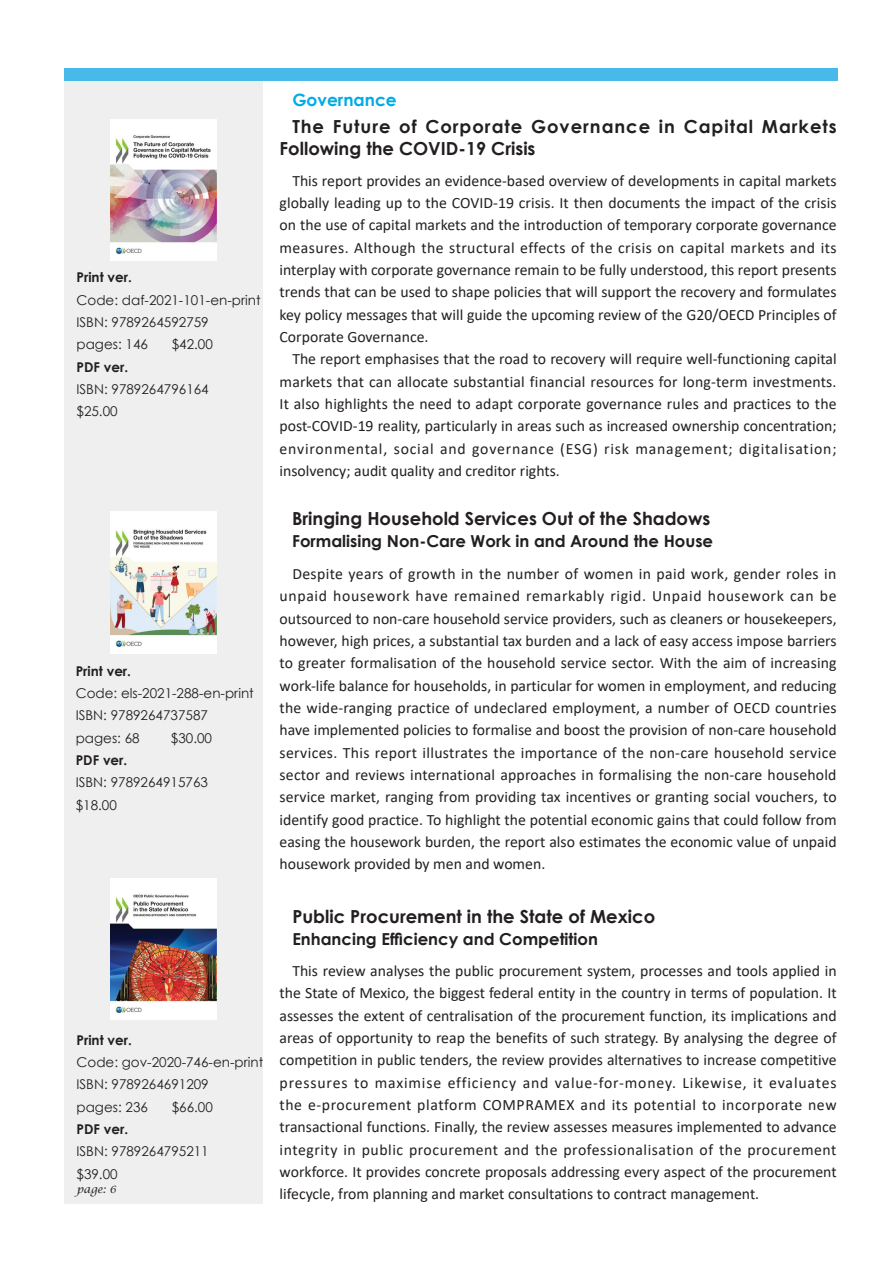
<style>
.page{position:relative;width:893px;height:1263px;background:#fff}
.page>*{position:absolute;margin:0;border:0;box-sizing:border-box;transform-origin:0 0}
.t1{font:700 18px "Century Gothic";color:#231f20}
.t2{font:700 18px/22.4px "Century Gothic";letter-spacing:.055em;color:#231f20}
.t3{font:700 16.95px "Century Gothic";color:#00abe5}
.t4{font:700 16.5px "Century Gothic";color:#231f20}
.t5{font:15.75px/22.4px "Calibri";color:#231f20;text-align:justify}
.t6{font:13.5px "Century Gothic";color:#231f20}
.t7{font:700 13.5px "Century Gothic";color:#231f20}
.t8{font:italic 10.65px "Lucida Calligraphy";color:#231f20}
</style>
<div class="page">
<div style="left:64px;top:81px;width:199px;height:1122px;background:#efeff0"></div>
<div style="left:64px;top:69px;width:774px;height:12px;background:#47baea"></div>
<img style="left:111px;top:119px;width:106px;height:142px">
<img style="left:111px;top:511px;width:106px;height:142px">
<img style="left:110px;top:878px;width:106px;height:142px">
<p class="t7" style="left:77px;top:267px;width:57px">Print ver.</p>
<p class="t6" style="left:77px;top:290px;width:186px">Code: daf-2021-101-en-print</p>
<p class="t6" style="left:77px;top:313px;width:134px">ISBN: 9789264592759</p>
<p class="t6" style="left:77px;top:335px;width:73px">pages: 146</p>
<p class="t6" style="left:172px;top:335px;width:43px">$42.00</p>
<p class="t7" style="left:77px;top:356px;width:53px">PDF ver.</p>
<p class="t6" style="left:77px;top:380px;width:134px">ISBN: 9789264796164</p>
<p class="t6" style="left:77px;top:402px;width:43px">$25.00</p>
<p class="t7" style="left:76px;top:660px;width:57px">Print ver.</p>
<p class="t6" style="left:76px;top:684px;width:180px">Code: els-2021-288-en-print</p>
<p class="t6" style="left:76px;top:706px;width:134px">ISBN: 9789264737587</p>
<p class="t6" style="left:76px;top:728px;width:65px">pages: 68</p>
<p class="t6" style="left:171px;top:728px;width:43px">$30.00</p>
<p class="t7" style="left:76px;top:750px;width:53px">PDF ver.</p>
<p class="t6" style="left:76px;top:773px;width:134px">ISBN: 9789264915763</p>
<p class="t6" style="left:76px;top:795px;width:43px">$18.00</p>
<p class="t7" style="left:77px;top:1030px;width:57px">Print ver.</p>
<p class="t6" style="left:77px;top:1053px;width:188px">Code: gov-2020-746-en-print</p>
<p class="t6" style="left:77px;top:1075px;width:134px">ISBN: 9789264691209</p>
<p class="t6" style="left:77px;top:1097px;width:73px">pages: 236</p>
<p class="t6" style="left:172px;top:1097px;width:43px">$66.00</p>
<p class="t7" style="left:77px;top:1119px;width:53px">PDF ver.</p>
<p class="t6" style="left:77px;top:1142px;width:134px">ISBN: 9789264795211</p>
<p class="t6" style="left:77px;top:1164px;width:43px">$39.00</p>
<p class="t8" style="left:77px;top:1183px;width:41px">page: 6</p>
<p class="t3" style="left:292px;top:87px;width:106px">Governance</p>
<p class="t2" style="left:280px;top:114px;width:559px;text-indent:13px">The Future of Corporate Governance in Capital Markets<br>Following the COVID-19 Crisis</p>
<p class="t5" style="left:280px;top:169px;width:559px;text-indent:13px">This report provides an evidence-based overview of developments in capital markets globally leading up to the COVID-19 crisis. It then documents the impact of the crisis on the use of capital markets and the introduction of temporary corporate governance measures. Although the structural effects of the crisis on capital markets and its interplay with corporate governance remain to be fully understood, this report presents trends that can be used to shape policies that will support the recovery and formulates key policy messages that will guide the upcoming review of the G20/OECD Principles of Corporate Governance.</p>
<p class="t5" style="left:280px;top:347px;width:558px;text-indent:13px">The report emphasises that the road to recovery will require well-functioning capital markets that can allocate substantial financial resources for long-term investments.<br>It also highlights the need to adapt corporate governance rules and practices to the post-COVID-19 reality, particularly in areas such as increased ownership concentration; environmental, social and governance (ESG) risk management; digitalisation; insolvency; audit quality and creditor rights.</p>
<p class="t1" style="left:292px;top:505px;width:420px">Bringing Household Services Out of the Shadows</p>
<p class="t4" style="left:292px;top:528px;width:423px">Formalising Non-Care Work in and Around the House</p>
<p class="t5" style="left:280px;top:562px;width:559px;text-indent:13px">Despite years of growth in the number of women in paid work, gender roles in unpaid housework have remained remarkably rigid. Unpaid housework can be outsourced to non-care household service providers, such as cleaners or housekeepers, however, high prices, a substantial tax burden and a lack of easy access impose barriers to greater formalisation of the household service sector. With the aim of increasing work-life balance for households, in particular for women in employment, and reducing the wide-ranging practice of undeclared employment, a number of OECD countries have implemented policies to formalise and boost the provision of non-care household services. This report illustrates the importance of the non-care household service sector and reviews international approaches in formalising the non-care household service market, ranging from providing tax incentives or granting social vouchers, to identify good practice. To highlight the potential economic gains that could follow from easing the housework burden, the report also estimates the economic value of unpaid housework provided by men and women.</p>
<p class="t1" style="left:292px;top:903px;width:364px">Public Procurement in the State of Mexico</p>
<p class="t4" style="left:292px;top:926px;width:307px">Enhancing Efficiency and Competition</p>
<p class="t5" style="left:280px;top:959px;width:559px;text-indent:13px">This review analyses the public procurement system, processes and tools applied in the State of Mexico, the biggest federal entity in the country in terms of population. It assesses the extent of centralisation of the procurement function, its implications and areas of opportunity to reap the benefits of such strategy. By analysing the degree of competition in public tenders, the review provides alternatives to increase competitive pressures to maximise efficiency and value-for-money. Likewise, it evaluates the e-procurement platform COMPRAMEX and its potential to incorporate new transactional functions. Finally, the review assesses measures implemented to advance integrity in public procurement and the professionalisation of the procurement workforce. It provides concrete proposals addressing every aspect of the procurement lifecycle, from planning and market consultations to contract management.</p>
</div>
